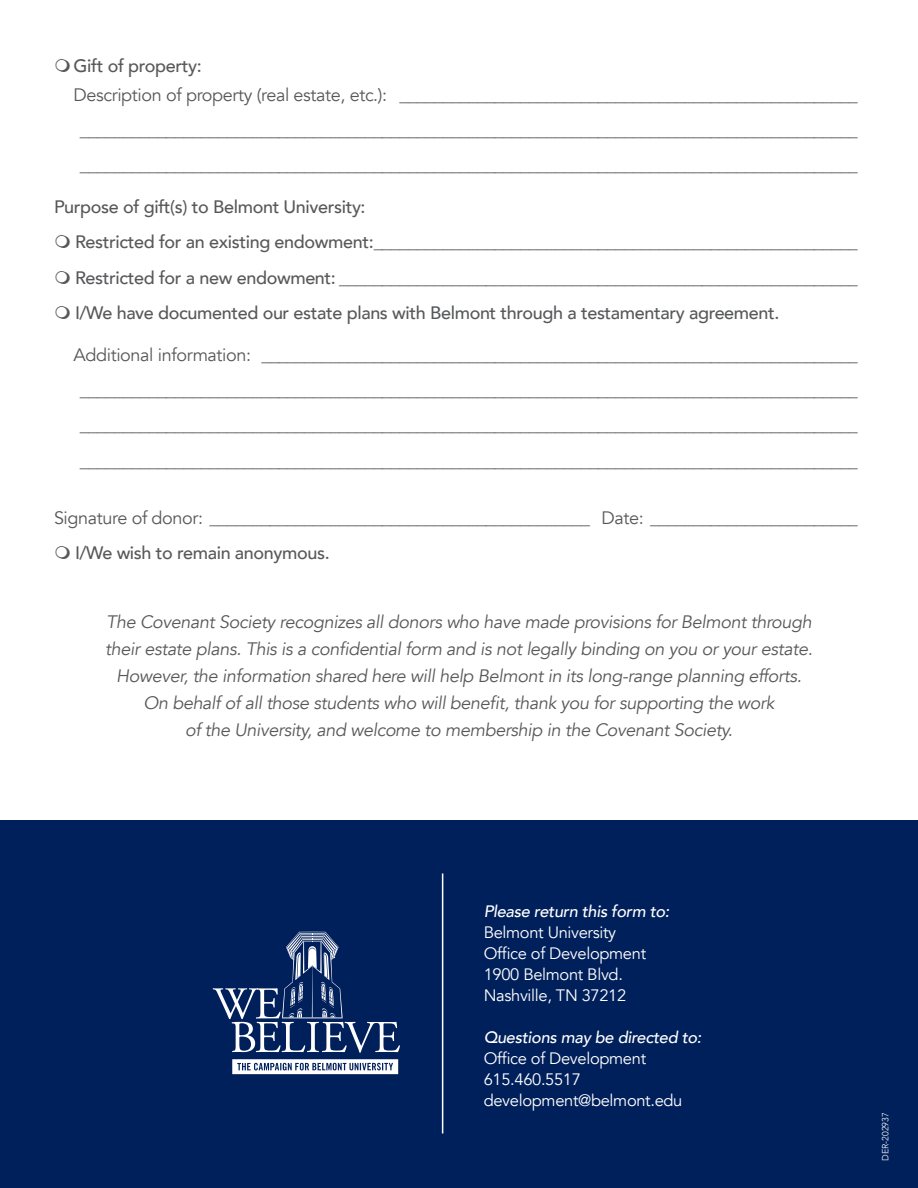
<style>
.page{position:relative;width:918px;height:1188px;background:#fff}
.page>*{position:absolute;margin:0;border:0;box-sizing:border-box;transform-origin:0 0}
.t1{font:18px/28.5px "Avenir";letter-spacing:-.02em;color:#57585a}
.t2{font:italic 18px/27px "Avenir";letter-spacing:-.02em;color:#57585a;text-align:center}
.t3{font:500 18px "Avenir";letter-spacing:-.02em;color:#57585a}
.t4{font:16.5px/21px "Avenir";letter-spacing:-.02em;color:#fff}
.t5{font:italic 500 16.5px "Avenir";letter-spacing:-.02em;color:#fff}
.t6{font:300 9px "Avenir";color:#fff}
.s1{font-weight:500}
.s2{font-weight:500;font-style:italic}
</style>
<div class="page">
<div style="left:0;top:821px;width:918px;height:367px;background:#00205b"></div>
<hr style="left:442px;top:873px;width:1px;height:261px;background:#fff">
<svg style="left:213px;top:932px;width:187px;height:142px"></svg>
<hr style="left:282px;top:1017px;width:61px;height:1px;background:#fff">
<p class="t1" style="left:73px;top:52px;width:786px"><span class="s1">Gift of property:<br></span>Description of property (real estate, etc.): _____________________________________________________</p>
<p class="t1" style="left:80px;top:116px;width:779px">__________________________________________________________________________________________</p>
<p class="t1" style="left:80px;top:151px;width:779px">__________________________________________________________________________________________</p>
<p class="t3" style="left:54px;top:191px;width:313px">Purpose of gift(s) to Belmont University:</p>
<p class="t3" style="left:75px;top:226px;width:784px">Restricted for an existing endowment:________________________________________________________</p>
<p class="t3" style="left:75px;top:262px;width:784px">Restricted for a new endowment: ____________________________________________________________</p>
<p class="t3" style="left:75px;top:297px;width:706px">I/We have documented our estate plans with Belmont through a testamentary agreement.</p>
<p class="t1" style="left:73px;top:341px;width:786px">Additional information: _____________________________________________________________________</p>
<p class="t1" style="left:80px;top:376px;width:779px">__________________________________________________________________________________________</p>
<p class="t1" style="left:80px;top:411px;width:779px">__________________________________________________________________________________________</p>
<p class="t1" style="left:80px;top:446px;width:779px">__________________________________________________________________________________________</p>
<p class="t1" style="left:54px;top:503px;width:805px">Signature of donor: ____________________________________________ Date: ________________________</p>
<p class="t3" style="left:75px;top:537px;width:256px">I/We wish to remain anonymous.</p>
<p class="t2" style="left:105px;top:608px;width:709px">The Covenant Society recognizes all donors who have made provisions for Belmont through their estate plans. This is a confidential form and is not legally binding on you or your estate.<br>However, the information shared here will help Belmont in its long-range planning efforts.<br>On behalf of all those students who will benefit, thank you for supporting the work<br>of the University, and welcome to membership in the Covenant Society.</p>
<p class="t4" style="left:484px;top:901px;width:187px"><span class="s2">Please return this form to:<br></span>Belmont University<br>Office of Development<br>1900 Belmont Blvd.<br>Nashville, TN 37212</p>
<p class="t5" style="left:484px;top:1028px;width:219px">Questions may be directed to:</p>
<p class="t4" style="left:484px;top:1048px;width:164px">Office of Development</p>
<p class="t4" style="left:484px;top:1069px;width:200px">615.460.5517 development@belmont.edu</p>
<p class="t6" style="left:880px;top:1161px;width:50px;rotate:-90deg">DER-202937</p>
</div>
